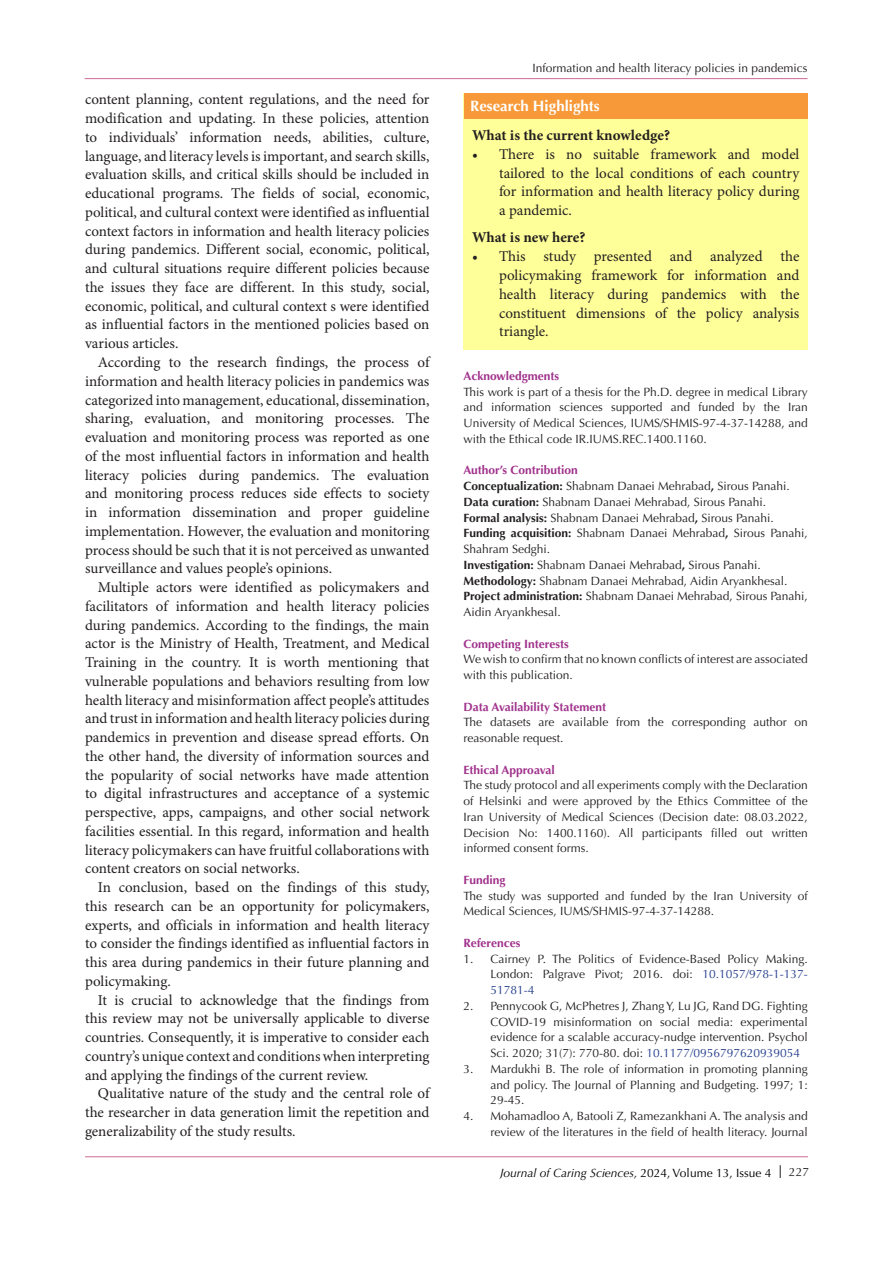
<style>
.page{position:relative;width:893px;height:1263px;background:#fff}
.page>*{position:absolute;margin:0;border:0;box-sizing:border-box;transform-origin:0 0}
.Normal__Web{font:15px/18.8px "Minion Pro";color:#231f20;text-align:justify}
.BT{font:700 15px "Minion Pro";color:#231f20}
.t1{font:700 15px "Optima LT Std";color:#fff}
.t2{font:12px/15.8px "Optima LT Std";color:#231f20;text-align:justify}
.t3{font:700 12px "Optima LT Std";color:#a0328c}
.t4{font:italic 12px "Optima LT Std";color:#000}
.s1{font-weight:700}
.s2{color:#253f8e}
.s3{font-style:normal}
</style>
<div class="page">
<svg style="left:780px;top:1165px;width:1px;height:13px"></svg>
<hr style="left:85px;top:1156px;width:723px;height:1px;background:#cd6996">
<hr style="left:85px;top:78px;width:722px;height:1px;background:#cd6996">
<div style="left:463px;top:94px;width:345px;height:256px;background:#ff9"></div>
<div style="left:464px;top:94px;width:343px;height:25px;background:#f89939"></div>
<p class="Normal__Web" style="left:85px;top:91px;width:346px">content planning, content regulations, and the need for modification and updating. In these policies, attention to individuals’ information needs, abilities, culture, language, and literacy levels is important, and search skills, evaluation skills, and critical skills should be included in educational programs. The fields of social, economic, political, and cultural context were identified as influential context factors in information and health literacy policies during pandemics. Different social, economic, political, and cultural situations require different policies because the issues they face are different. In this study, social, economic, political, and cultural context s were identified as influential factors in the mentioned policies based on various articles.</p>
<p class="Normal__Web" style="left:85px;top:353px;width:346px;text-indent:13px">According to the research findings, the process of information and health literacy policies in pandemics was categorized into management, educational, dissemination, sharing, evaluation, and monitoring processes. The evaluation and monitoring process was reported as one of the most influential factors in information and health literacy policies during pandemics. The evaluation and monitoring process reduces side effects to society in information dissemination and proper guideline implementation. However, the evaluation and monitoring process should be such that it is not perceived as unwanted surveillance and values people’s opinions.</p>
<p class="Normal__Web" style="left:85px;top:578px;width:346px;text-indent:13px">Multiple actors were identified as policymakers and facilitators of information and health literacy policies during pandemics. According to the findings, the main actor is the Ministry of Health, Treatment, and Medical Training in the country. It is worth mentioning that vulnerable populations and behaviors resulting from low health literacy and misinformation affect people’s attitudes and trust in information and health literacy policies during pandemics in prevention and disease spread efforts. On the other hand, the diversity of information sources and the popularity of social networks have made attention to digital infrastructures and acceptance of a systemic perspective, apps, campaigns, and other social network facilities essential. In this regard, information and health literacy policymakers can have fruitful collaborations with content creators on social networks.</p>
<p class="Normal__Web" style="left:85px;top:878px;width:346px;text-indent:13px">In conclusion, based on the findings of this study, this research can be an opportunity for policymakers, experts, and officials in information and health literacy to consider the findings identified as influential factors in this area during pandemics in their future planning and policymaking.</p>
<p class="Normal__Web" style="left:85px;top:991px;width:346px;text-indent:13px">It is crucial to acknowledge that the findings from this review may not be universally applicable to diverse countries. Consequently, it is imperative to consider each country’s unique context and conditions when interpreting and applying the findings of the current review.</p>
<p class="Normal__Web" style="left:85px;top:1085px;width:346px;text-indent:13px">Qualitative nature of the study and the central role of the researcher in data generation limit the repetition and generalizability of the study results.</p>
<p class="t2" style="left:532px;top:60px;width:277px">Information and health literacy policies in pandemics</p>
<p class="t1" style="left:470px;top:97px;width:131px">Research Highlights</p>
<p class="BT" style="left:472px;top:125px;width:200px">What is the current knowledge?</p>
<p class="Normal__Web" style="left:499px;top:145px;width:302px;text-indent:-27px">• There is no suitable framework and model tailored to the local conditions of each country for information and health literacy policy during a pandemic.</p>
<p class="BT" style="left:472px;top:227px;width:115px">What is new here?</p>
<p class="Normal__Web" style="left:499px;top:248px;width:302px;text-indent:-27px">• This study presented and analyzed the policymaking framework for information and health literacy during pandemics with the constituent dimensions of the policy analysis triangle.</p>
<p class="t3" style="left:463px;top:369px;width:97px">Acknowledgments</p>
<p class="t2" style="left:463px;top:384px;width:346px">This work is part of a thesis for the Ph.D. degree in medical Library and information sciences supported and funded by the Iran University of Medical Sciences, IUMS/SHMIS-97-4-37-14288, and with the Ethical code IR.IUMS.REC.1400.1160.</p>
<p class="t3" style="left:463px;top:463px;width:116px">Author’s Contribution</p>
<p class="t2" style="left:463px;top:478px;width:328px"><span class="s1">Conceptualization:</span> Shabnam Danaei Mehrabad<span class="s1">,</span> Sirous Panahi.</p>
<p class="t2" style="left:463px;top:494px;width:304px"><span class="s1">Data curation:</span> Shabnam Danaei Mehrabad, Sirous Panahi.</p>
<p class="t2" style="left:463px;top:510px;width:312px"><span class="s1">Formal analysis:</span> Shabnam Danaei Mehrabad<span class="s1">,</span> Sirous Panahi.</p>
<p class="t2" style="left:463px;top:525px;width:346px"><span class="s1">Funding acquisition:</span> Shabnam Danaei Mehrabad<span class="s1">,</span> Sirous Panahi,<br>Shahram Sedghi.</p>
<p class="t2" style="left:463px;top:557px;width:299px"><span class="s1">Investigation:</span> Shabnam Danaei Mehrabad<span class="s1">,</span> Sirous Panahi.</p>
<p class="t2" style="left:463px;top:573px;width:325px"><span class="s1">Methodology:</span> Shabnam Danaei Mehrabad, Aidin Aryankhesal.</p>
<p class="t2" style="left:463px;top:588px;width:346px"><span class="s1">Project administration:</span> Shabnam Danaei Mehrabad, Sirous Panahi,<br>Aidin Aryankhesal.</p>
<p class="t3" style="left:463px;top:636px;width:107px">Competing Interests</p>
<p class="t2" style="left:463px;top:651px;width:346px">We wish to confirm that no known conflicts of interest are associated with this publication.</p>
<p class="t3" style="left:463px;top:699px;width:144px">Data Availability Statement</p>
<p class="t2" style="left:463px;top:714px;width:346px">The datasets are available from the corresponding author on reasonable request.</p>
<p class="t3" style="left:463px;top:762px;width:93px">Ethical Approaval</p>
<p class="t2" style="left:463px;top:777px;width:346px">The study protocol and all experiments comply with the Declaration of Helsinki and were approved by the Ethics Committee of the Iran University of Medical Sciences (Decision date: 08.03.2022, Decision No: 1400.1160). All participants filled out written informed consent forms.</p>
<p class="t3" style="left:463px;top:873px;width:44px">Funding</p>
<p class="t2" style="left:463px;top:888px;width:346px">The study was supported and funded by the Iran University of<br>Medical Sciences, IUMS/SHMIS-97-4-37-14288.</p>
<p class="t3" style="left:463px;top:936px;width:58px">References</p>
<p class="t2" style="left:490px;top:951px;width:319px;text-indent:-27px">1. Cairney P. The Politics of Evidence-Based Policy Making.<br>London: Palgrave Pivot; 2016. doi: <span class="s2">10.1057/978-1-137- 51781-4</span></p>
<p class="t2" style="left:490px;top:998px;width:319px;text-indent:-27px">2. Pennycook G, McPhetres J, Zhang Y, Lu JG, Rand DG. Fighting COVID-19 misinformation on social media: experimental evidence for a scalable accuracy-nudge intervention. Psychol Sci. 2020; 31(7): 770-80. doi: <span class="s2">10.1177/0956797620939054</span></p>
<p class="t2" style="left:490px;top:1061px;width:319px;text-indent:-27px">3. Mardukhi B. The role of information in promoting planning and policy. The Journal of Planning and Budgeting. 1997; 1:<br>29-45.</p>
<p class="t2" style="left:463px;top:1108px;width:346px;text-align:right">4. Mohamadloo A, Batooli Z, Ramezankhani A. The analysis and review of the literatures in the field of health literacy. Journal</p>
<p class="t4" style="left:500px;top:1165px;width:273px">Journal of Caring Sciences, <span class="s3">2024, Volume 13, Issue 4</span></p>
<p class="t2" style="left:789px;top:1164px;width:22px">227</p>
</div>
